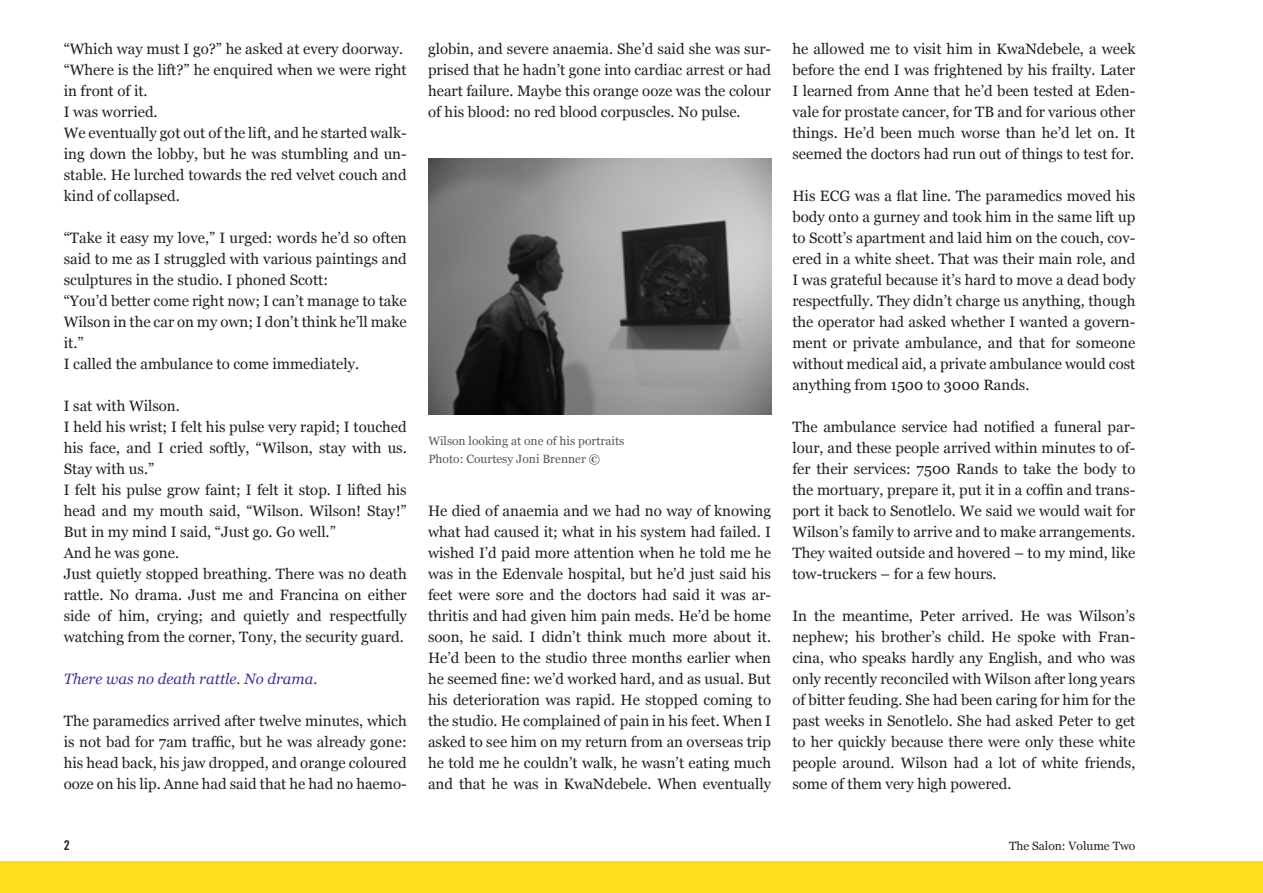
<style>
.page{position:relative;width:1263px;height:893px;background:#fff}
.page>*{position:absolute;margin:0;border:0;box-sizing:border-box;transform-origin:0 0}
.bt{font:15px/21px "Georgia";color:#231f20;text-align:justify}
.Op_Q{font:italic 15px "Georgia";color:#4730a0}
.t1{font:13.5px "Trade Gothic Bold Cond Twenty";color:#231f20}
.captions{font:12px "Georgia";color:#57585a}
.t2{font:12px "Georgia";color:#231f20}
.s1{font-weight:700}
</style>
<div class="page">
<div style="left:0;top:861px;width:1263px;height:32px;background:#ffde1c"></div>
<img style="left:428px;top:158px;width:344px;height:257px">
<p class="bt" style="left:64px;top:39px;width:341px">“Which way must I go?” he asked at every doorway.</p>
<p class="bt" style="left:64px;top:60px;width:344px">“Where is the lift?” he enquired when we were right in front of it.</p>
<p class="bt" style="left:64px;top:102px;width:95px">I was worried.</p>
<p class="bt" style="left:64px;top:123px;width:344px">We eventually got out of the lift, and he started walk&shy;ing down the lobby, but he was stumbling and un&shy;stable. He lurched towards the red velvet couch and kind of collapsed.</p>
<p class="bt" style="left:64px;top:228px;width:344px">“Take it easy my love,” I urged: words he’d so often said to me as I struggled with various paintings and sculptures in the studio. I phoned Scott:</p>
<p class="bt" style="left:64px;top:291px;width:345px">“You’d better come right now; I can’t manage to take Wilson in the car on my own; I don’t think he’ll make it.”</p>
<p class="bt" style="left:64px;top:354px;width:297px">I called the ambulance to come immediately.</p>
<p class="bt" style="left:64px;top:396px;width:118px">I sat with Wilson.</p>
<p class="bt" style="left:64px;top:417px;width:345px">I held his wrist; I felt his pulse very rapid; I touched his face, and I cried softly, “Wilson, stay with us.<br>Stay with us.”</p>
<p class="bt" style="left:64px;top:480px;width:344px">I felt his pulse grow faint; I felt it stop. I lifted his head and my mouth said, “Wilson. Wilson! Stay!” But in my mind I said, “Just go. Go well.”</p>
<p class="bt" style="left:64px;top:543px;width:117px">And he was gone.</p>
<p class="bt" style="left:64px;top:564px;width:344px">Just quietly stopped breathing. There was no death rattle. No drama. Just me and Francina on either side of him, crying; and quietly and respectfully watching from the corner, Tony, the security guard.</p>
<p class="Op_Q" style="left:64px;top:669px;width:255px">There was no death rattle. No drama.</p>
<p class="bt" style="left:64px;top:711px;width:344px">The paramedics arrived after twelve minutes, which is not bad for 7am traffic, but he was already gone: his head back, his jaw dropped, and orange coloured ooze on his lip. Anne had said that he had no haemo-</p>
<p class="bt" style="left:428px;top:39px;width:344px">globin, and severe anaemia. She’d said she was sur&shy;prised that he hadn’t gone into cardiac arrest or had heart failure. Maybe this orange ooze was the colour of his blood: no red blood corpuscles. No pulse.</p>
<p class="captions" style="left:428px;top:434px;width:198px">Wilson looking at one of his portraits</p>
<p class="captions" style="left:428px;top:452px;width:173px">Photo: Courtesy Joni Brenner <span class="s1">©</span></p>
<p class="bt" style="left:428px;top:501px;width:345px">He died of anaemia and we had no way of knowing what had caused it; what in his system had failed. I wished I’d paid more attention when he told me he was in the Edenvale hospital, but he’d just said his feet were sore and the doctors had said it was ar&shy;thritis and had given him pain meds. He’d be home soon, he said. I didn’t think much more about it.<br>He’d been to the studio three months earlier when he seemed fine: we’d worked hard, and as usual. But his deterioration was rapid. He stopped coming to the studio. He complained of pain in his feet. When I asked to see him on my return from an overseas trip he told me he couldn’t walk, he wasn’t eating much and that he was in KwaNdebele. When eventually</p>
<p class="bt" style="left:792px;top:39px;width:344px">he allowed me to visit him in KwaNdebele, a week before the end I was frightened by his frailty. Later I learned from Anne that he’d been tested at Eden&shy;vale for prostate cancer, for TB and for various other things. He’d been much worse than he’d let on. It seemed the doctors had run out of things to test for.</p>
<p class="bt" style="left:792px;top:186px;width:345px">His ECG was a flat line. The paramedics moved his body onto a gurney and took him in the same lift up to Scott’s apartment and laid him on the couch, cov&shy;ered in a white sheet. That was their main role, and I was grateful because it’s hard to move a dead body respectfully. They didn’t charge us anything, though the operator had asked whether I wanted a govern&shy;ment or private ambulance, and that for someone without medical aid, a private ambulance would cost anything from 1500 to 3000 Rands.</p>
<p class="bt" style="left:792px;top:417px;width:345px">The ambulance service had notified a funeral par&shy;lour, and these people arrived within minutes to of&shy;fer their services: 7500 Rands to take the body to the mortuary, prepare it, put it in a coffin and trans&shy;port it back to Senotlelo. We said we would wait for Wilson’s family to arrive and to make arrangements.<br>They waited outside and hovered – to my mind, like tow-truckers – for a few hours.</p>
<p class="bt" style="left:792px;top:606px;width:345px">In the meantime, Peter arrived. He was Wilson’s nephew; his brother’s child. He spoke with Fran&shy;cina, who speaks hardly any English, and who was only recently reconciled with Wilson after long years of bitter feuding. She had been caring for him for the past weeks in Senotlelo. She had asked Peter to get to her quickly because there were only these white people around. Wilson had a lot of white friends, some of them very high powered.</p>
<p class="t1" style="left:64px;top:837px;width:7px">2</p>
<p class="t2" style="left:1009px;top:839px;width:128px">The Salon: Volume Two</p>
</div>
